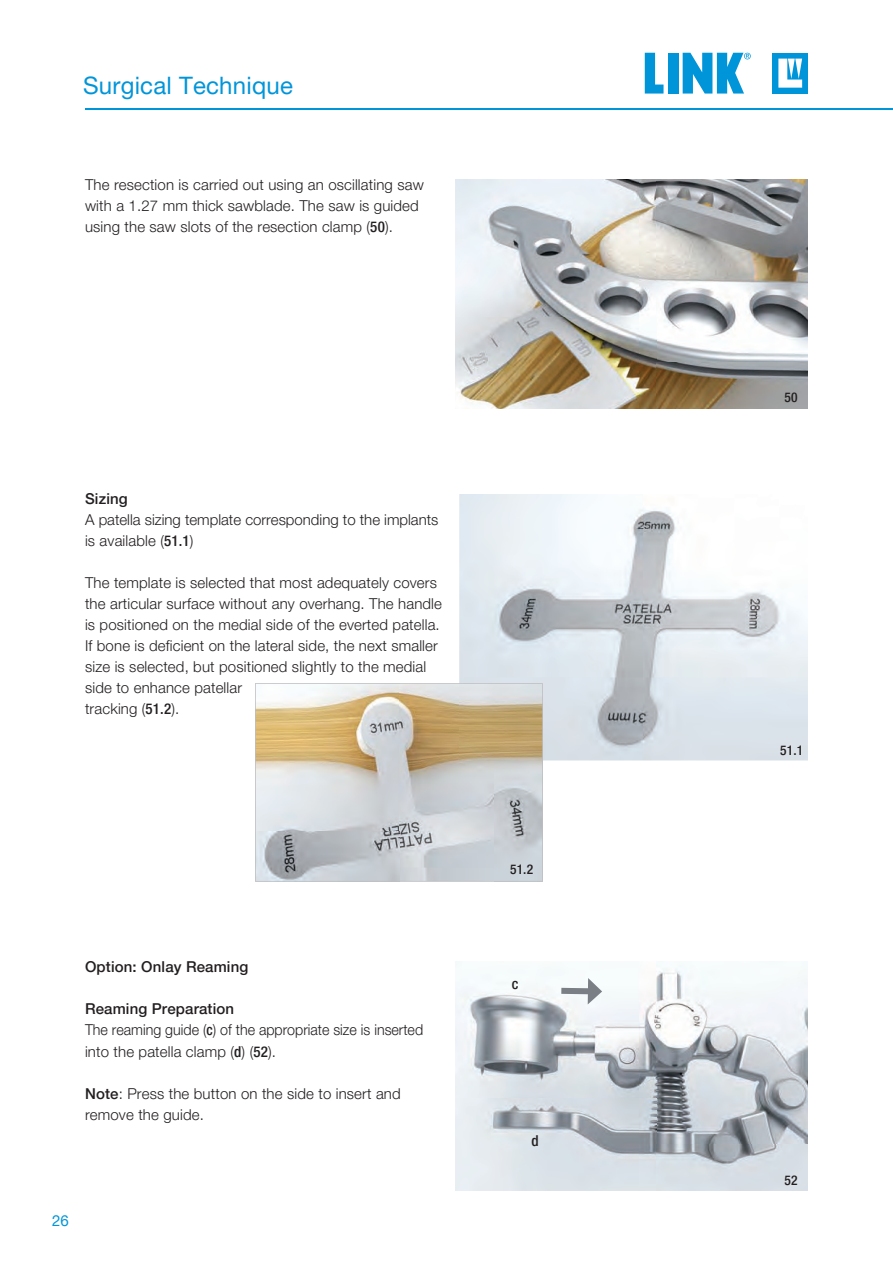
<style>
.page{position:relative;width:893px;height:1263px;background:#fff}
.page>*{position:absolute;margin:0;border:0;box-sizing:border-box;transform-origin:0 0}
.t1{font:24px "Helvetica Neue LT Pro";letter-spacing:.01em;color:#0095d9}
.t2{font:300 15px/21px "Helvetica Neue LT Pro";letter-spacing:.01em;color:#231f20}
.t3{font:300 15px/21px "Helvetica Neue LT Pro";letter-spacing:.01em;color:#231f20;scale:.95 1}
.t4{font:500 15px "Helvetica Neue LT Pro";letter-spacing:.01em;color:#231f20}
.t5{font:500 condensed 15px "Helvetica Neue LT Pro";color:#231f20}
.t6{font:15px "Helvetica Neue LT Pro";color:#0095d9}
.t7{font:500 condensed 13.5px "Helvetica Neue LT Pro";letter-spacing:.01em;color:#231f20}
.s1{font-weight:500;font-stretch:condensed}
.s2{font-weight:500}
</style>
<div class="page">
<img style="left:459px;top:494px;width:349px;height:266px">
<svg style="left:255px;top:683px;width:288px;height:199px"></svg>
<img style="left:455px;top:179px;width:353px;height:230px">
<img style="left:455px;top:961px;width:353px;height:230px">
<svg style="left:561px;top:978px;width:41px;height:26px"></svg>
<hr style="left:85px;top:108px;width:808px;height:2px;background:#0095d9">
<div style="left:773px;top:53px;width:35px;height:41px;background:#0095d9"></div>
<svg style="left:778px;top:59px;width:24px;height:29px"></svg>
<svg style="left:645px;top:53px;width:18px;height:41px"></svg>
<div style="left:668px;top:53px;width:10px;height:41px;background:#0095d9"></div>
<svg style="left:683px;top:53px;width:68px;height:41px"></svg>
<h1 class="t1" style="left:83px;top:70px;width:211px">Surgical Technique</h1>
<p class="t2" style="left:85px;top:174px;width:340px">The resection is carried out using an oscillating saw with a 1.27 mm thick sawblade. The saw is guided using the saw slots of the resection clamp (<span class="s1">50</span>).</p>
<p class="t4" style="left:85px;top:490px;width:44px">Sizing</p>
<p class="t2" style="left:85px;top:509px;width:355px">A patella sizing template corresponding to the implants is available (<span class="s1">51.1</span>)</p>
<p class="t2" style="left:85px;top:572px;width:358px">The template is selected that most adequately covers the articular surface without any overhang. The handle is positioned on the medial side of the everted patella.<br>If bone is deficient on the lateral side, the next smaller size is selected, but positioned slightly to the medial side to enhance patellar<br>tracking (<span class="s1">51.2</span>).</p>
<p class="t4" style="left:85px;top:958px;width:165px">Option: Onlay Reaming</p>
<p class="t3" style="left:85px;top:998px;width:357px"><span class="s2">Reaming Preparation<br></span>The reaming guide (<span class="s1">c</span>) of the appropriate size is inserted into the patella clamp (<span class="s1">d</span>) (<span class="s1">52</span>).</p>
<p class="t2" style="left:85px;top:1082px;width:317px"><span class="s2">Note</span>: Press the button on the side to insert and remove the guide.</p>
<p class="t6" style="left:52px;top:1211px;width:18px">26</p>
<p class="t7" style="left:510px;top:861px;width:25px">51.2</p>
<p class="t5" style="left:512px;top:974px;width:8px">c</p>
<p class="t5" style="left:531px;top:1131px;width:9px">d</p>
<p class="t7" style="left:784px;top:389px;width:15px">50</p>
<p class="t7" style="left:780px;top:742px;width:25px">51.1</p>
<p class="t7" style="left:784px;top:1172px;width:15px">52</p>
</div>
